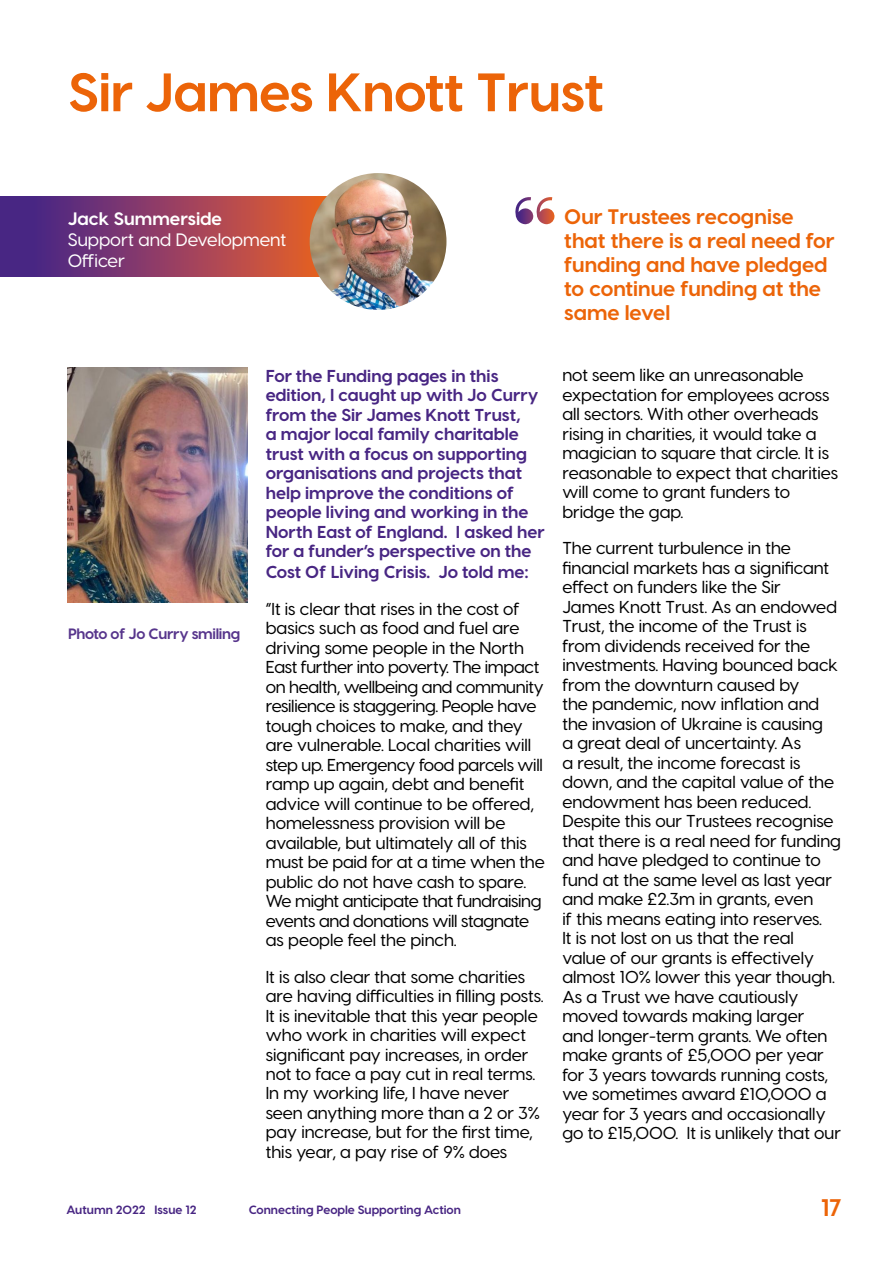
<style>
.page{position:relative;width:893px;height:1263px;background:#fff}
.page>*{position:absolute;margin:0;border:0;box-sizing:border-box;transform-origin:0 0}
.t1{font:700 54px "Visby CF";letter-spacing:-.01em;color:#ec6408}
.t2{font:700 24px "Visby CF";color:#ec6408}
.t3{font:700 21px/24px "Visby CF";color:#ec6408}
.t4{font:500 18px/21px "Visby CF";color:#fff}
.t5{font:700 18px "Visby CF";color:#fff}
.t6{font:500 17.25px/19.5px "Visby CF";color:#000}
.t7{font:700 17.25px/19.6px "Visby CF";color:#482683}
.t8{font:700 15px "Visby CF";letter-spacing:-.02em;color:#57358c}
.t9{font:700 12px "Visby CF";color:#482683}
</style>
<div class="page">
<div style="left:0;top:197px;width:331px;height:80px;background:linear-gradient(to right,#3b1f92,#ec602b)"></div>
<img style="left:310px;top:173px;width:136px;height:137px;border-radius:68px">
<img style="left:68px;top:368px;width:179px;height:234px">
<svg style="left:515px;top:197px;width:40px;height:28px"></svg>
<h1 class="t1" style="left:68px;top:58px;width:537px">Sir James Knott Trust</h1>
<p class="t5" style="left:68px;top:207px;width:156px">Jack Summerside</p>
<p class="t4" style="left:68px;top:229px;width:220px">Support and Development<br>Officer</p>
<p class="t3" style="left:564px;top:205px;width:272px">Our Trustees recognise that there is a real need for funding and have pledged to continue funding at the same level</p>
<p class="t8" style="left:68px;top:624px;width:174px">Photo of Jo Curry smiling</p>
<p class="t7" style="left:266px;top:366px;width:281px">For the Funding pages in this edition, I caught up with Jo Curry from the Sir James Knott Trust,<br>a major local family charitable trust with a focus on supporting organisations and projects that help improve the conditions of people living and working in the<br>North East of England. I asked her for a funder’s perspective on the<br>Cost Of Living Crisis. Jo told me:</p>
<p class="t6" style="left:266px;top:599px;width:280px">“It is clear that rises in the cost of basics such as food and fuel are driving some people in the North East further into poverty. The impact on health, wellbeing and community resilience is staggering. People have tough choices to make, and they are vulnerable. Local charities will step up. Emergency food parcels will ramp up again, debt and benefit advice will continue to be offered, homelessness provision will be available, but ultimately all of this must be paid for at a time when the public do not have cash to spare.<br>We might anticipate that fundraising events and donations will stagnate as people feel the pinch.</p>
<p class="t6" style="left:266px;top:966px;width:279px">It is also clear that some charities are having difficulties in filling posts.<br>It is inevitable that this year people who work in charities will expect significant pay increases, in order not to face a pay cut in real terms.<br>In my working life, I have never seen anything more than a 2 or 3% pay increase, but for the first time, this year, a pay rise of 9% does</p>
<p class="t6" style="left:562px;top:365px;width:277px">not seem like an unreasonable expectation for employees across all sectors. With other overheads rising in charities, it would take a magician to square that circle. It is reasonable to expect that charities will come to grant funders to bridge the gap.</p>
<p class="t6" style="left:562px;top:538px;width:280px">The current turbulence in the financial markets has a significant effect on funders like the Sir<br>James Knott Trust. As an endowed<br>Trust, the income of the Trust is from dividends received for the investments. Having bounced back from the downturn caused by<br>the pandemic, now inflation and the invasion of Ukraine is causing<br>a great deal of uncertainty. As<br>a result, the income forecast is down, and the capital value of the endowment has been reduced.<br>Despite this our Trustees recognise that there is a real need for funding and have pledged to continue to fund at the same level as last year and make £2.3m in grants, even<br>if this means eating into reserves.<br>It is not lost on us that the real value of our grants is effectively almost 10% lower this year though.<br>As a Trust we have cautiously moved towards making larger<br>and longer-term grants. We often make grants of £5,000 per year for 3 years towards running costs, we sometimes award £10,000 a year for 3 years and occasionally go to £15,000. It is unlikely that our</p>
<p class="t9" style="left:67px;top:1202px;width:132px">Autumn 2022 Issue 12</p>
<p class="t9" style="left:249px;top:1202px;width:214px">Connecting People Supporting Action</p>
<h2 class="t2" style="left:821px;top:1193px;width:23px">17</h2>
</div>
